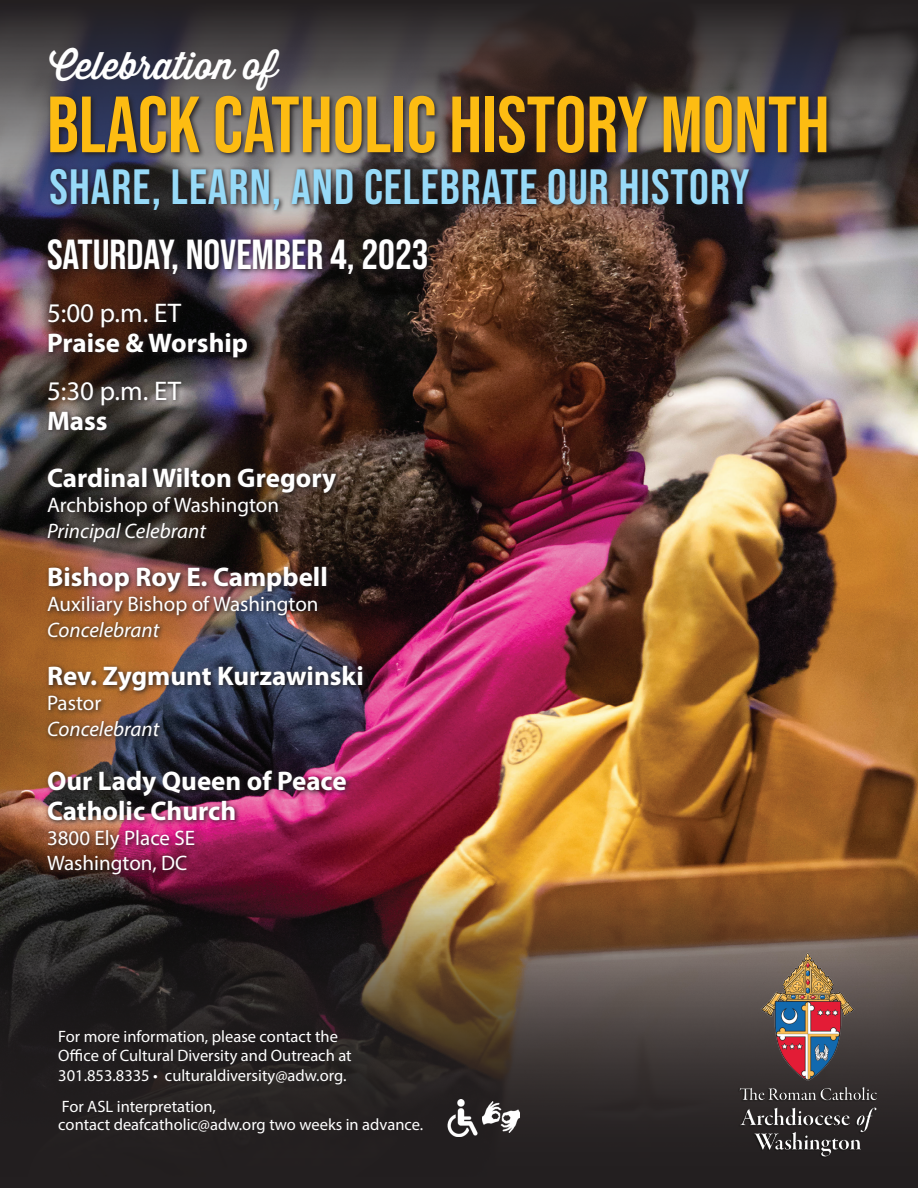
<style>
.page{position:relative;width:918px;height:1188px;background:#fff}
.page>*{position:absolute;margin:0;border:0;box-sizing:border-box;transform-origin:0 0}
.t1{font:79.5px "Bebas Neue";color:#fdbc12}
.t2{font:49.5px "Bebas Neue";letter-spacing:.02em;color:#97daf8}
.t3{font:42px "Bebas Neue";color:#fff}
.t4{font:500 37.5px "Thirsty Script";color:#fff}
.t5{font:700 27px/57px "Myriad Pro";color:#fff}
.t6{font:27px "Myriad Pro";letter-spacing:.01em;color:#fff}
.t7{font:21px/25.2px "Myriad Pro";color:#fff}
.t8{font:italic 21px "Myriad Pro";color:#fff}
.t9{font:16.5px/19.8px "Myriad Pro";color:#fff}
</style>
<div class="page">
<img style="left:0;top:296px;width:918px;height:542px">
<svg style="left:0;top:838px;width:918px;height:350px;background:#463528"></svg>
<img style="left:0;top:0;width:918px;height:296px">
<svg style="left:47px;top:93px;width:786px;height:66px;background:#413d42"></svg>
<svg style="left:48px;top:165px;width:708px;height:51px;background:#3f3638"></svg>
<img style="left:716px;top:943px;width:184px;height:229px">
<img style="left:45px;top:236px;width:388px;height:645px">
<img style="left:444px;top:1100px;width:37px;height:37px">
<img style="left:483px;top:1101px;width:36px;height:32px">
<h3 class="t4" style="left:50px;top:38px;width:229px">Celebration of</h3>
<h1 class="t1" style="left:47px;top:80px;width:784px">BLACK CATHOLIC HISTORY MONTH</h1>
<h2 class="t2" style="left:50px;top:158px;width:702px">SHARE, LEARN, AND CELEBRATE OUR HISTORY</h2>
<h3 class="t3" style="left:47px;top:231px;width:383px">SATURDAY, NOVEMBER 4, 2023</h3>
<h3 class="t6" style="left:47px;top:296px;width:136px">5:00 p.m. ET</h3>
<h3 class="t5" style="left:47px;top:313px;width:203px">Praise &amp; Worship</h3>
<h3 class="t6" style="left:47px;top:374px;width:136px">5:30 p.m. ET</h3>
<h3 class="t5" style="left:47px;top:391px;width:291px">Mass<br>Cardinal Wilton Gregory</h3>
<p class="t7" style="left:47px;top:492px;width:234px">Archbishop of Washington</p>
<p class="t8" style="left:47px;top:518px;width:160px">Principal Celebrant</p>
<h3 class="t5" style="left:47px;top:547px;width:282px">Bishop Roy E. Campbell</h3>
<p class="t7" style="left:47px;top:591px;width:273px">Auxiliary Bishop of Washington</p>
<p class="t8" style="left:47px;top:617px;width:114px">Concelebrant</p>
<h3 class="t5" style="left:47px;top:646px;width:318px">Rev. Zygmunt Kurzawinski</h3>
<p class="t7" style="left:47px;top:690px;width:56px">Pastor</p>
<p class="t8" style="left:47px;top:716px;width:114px">Concelebrant</p>
<h3 class="t5" style="left:47px;top:765px;width:301px;line-height:30px">Our Lady Queen of Peace<br>Catholic Church</h3>
<p class="t7" style="left:47px;top:825px;width:150px">3800 Ely Place SE<br>Washington, DC</p>
<p class="t9" style="left:58px;top:1026px;width:295px">For more information, please contact the<br>Office of Cultural Diversity and Outreach at<br>301.853.8335 • culturaldiversity@adw.org.</p>
<p class="t9" style="left:58px;top:1097px;width:366px;line-height:18px">For ASL interpretation,<br>contact deafcatholic@adw.org two weeks in advance.</p>
</div>
